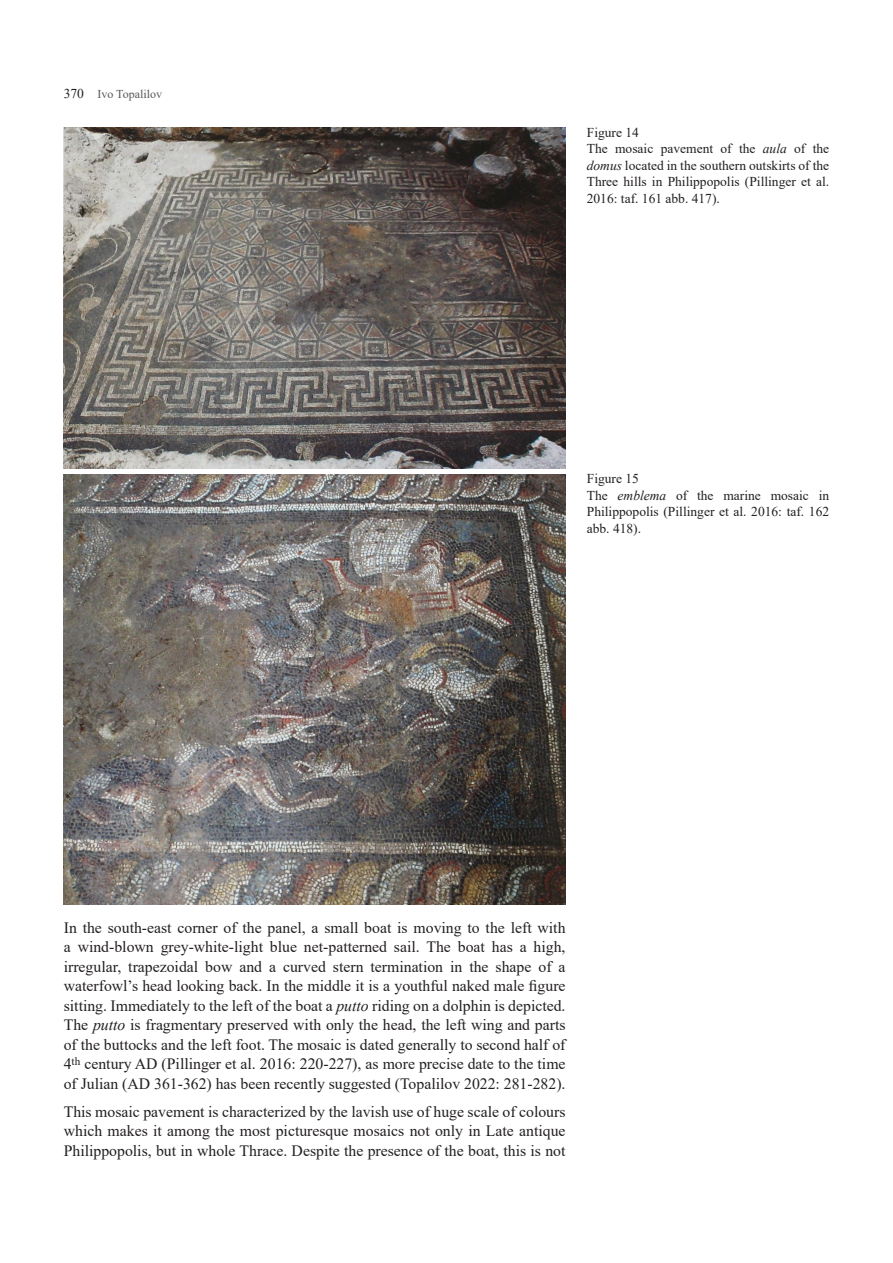
<style>
.page{position:relative;width:893px;height:1263px;background:#fff}
.page>*{position:absolute;margin:0;border:0;box-sizing:border-box;transform-origin:0 0}
.JMR_Metin{font:15.75px/19.5px "Times New Roman";color:#231f20;text-align:justify}
.JMR_Resimaltı{font:13.5px/16.5px "Times New Roman";color:#231f20;text-align:justify}
.t1{font:12px "Times New Roman";color:#57585a}
.s1{font-size:13.5px;color:#231f20}
.s2{font-style:italic}
</style>
<div class="page">
<img style="left:64px;top:128px;width:502px;height:340px">
<img style="left:64px;top:474px;width:502px;height:431px">
<p class="t1" style="left:64px;top:85px;width:100px"><span class="s1">370</span> Ivo Topalilov</p>
<p class="JMR_Resimaltı" style="left:587px;top:124px;width:54px">Figure 14</p>
<p class="JMR_Resimaltı" style="left:587px;top:140px;width:244px">The mosaic pavement of the <span class="s2">aula</span> of the <span class="s2">domus</span> located in the southern outskirts of the Three hills in Philippopolis (Pillinger et al.<br>2016: taf. 161 abb. 417).</p>
<p class="JMR_Resimaltı" style="left:587px;top:470px;width:54px">Figure 15</p>
<p class="JMR_Resimaltı" style="left:587px;top:487px;width:244px">The <span class="s2">emblema</span> of the marine mosaic in Philippopolis (Pillinger et al. 2016: taf. 162 abb. 418).</p>
<p class="JMR_Metin" style="left:64px;top:917px;width:503px">In the south-east corner of the panel, a small boat is moving to the left with a wind-blown grey-white-light blue net-patterned sail. The boat has a high, irregular, trapezoidal bow and a curved stern termination in the shape of a waterfowl’s head looking back. In the middle it is a youthful naked male figure sitting. Immediately to the left of the boat a <span class="s2">putto</span> riding on a dolphin is depicted.<br>The <span class="s2">putto</span> is fragmentary preserved with only the head, the left wing and parts of the buttocks and the left foot. The mosaic is dated generally to second half of 4<sup>th</sup> century AD (Pillinger et al. 2016: 220-227), as more precise date to the time of Julian (AD 361-362) has been recently suggested (Topalilov 2022: 281-282).</p>
<p class="JMR_Metin" style="left:64px;top:1101px;width:503px">This mosaic pavement is characterized by the lavish use of huge scale of colours which makes it among the most picturesque mosaics not only in Late antique Philippopolis, but in whole Thrace. Despite the presence of the boat, this is not</p>
</div>
